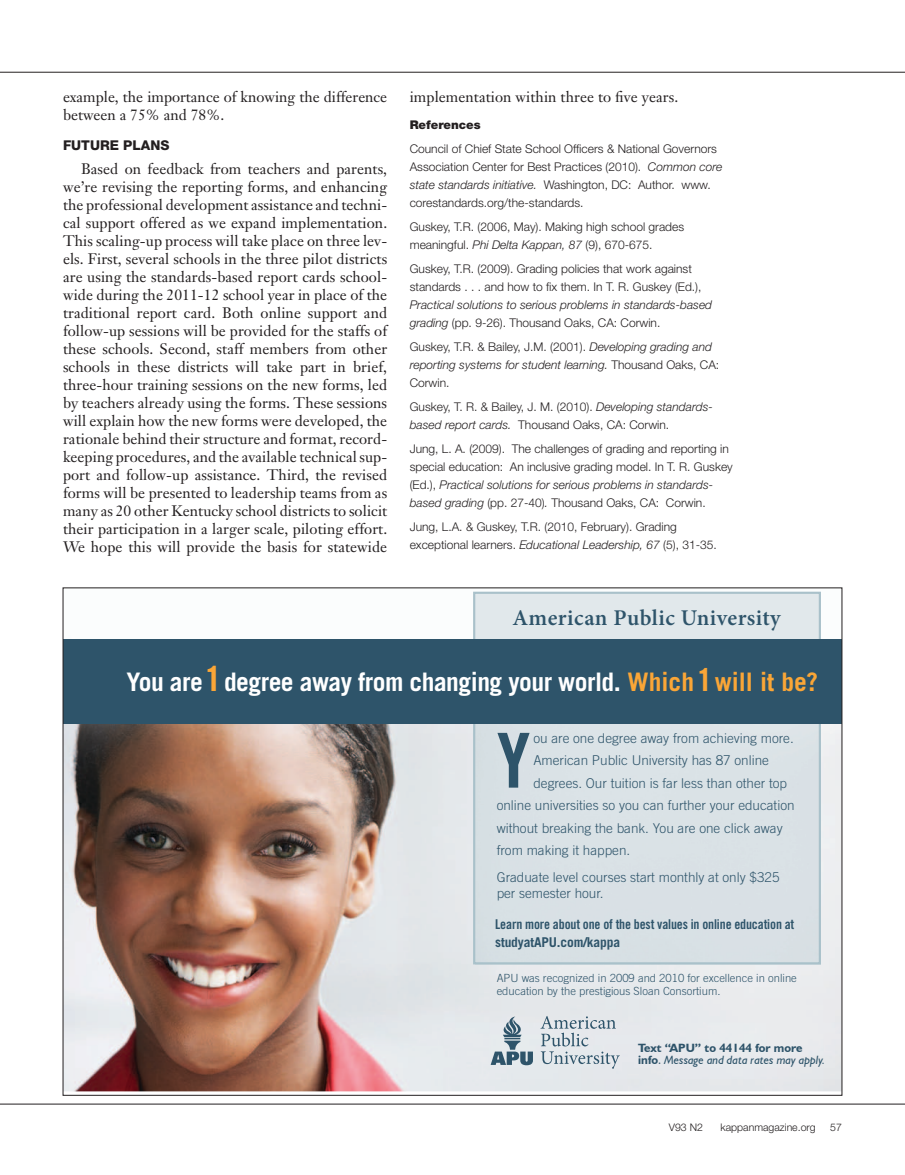
<style>
.page{position:relative;width:905px;height:1175px;background:#fff}
.page>*{position:absolute;margin:0;border:0;box-sizing:border-box;transform-origin:0 0}
.t1{font:75.9px "Trade Gothic LT Std Bd Cn 20";color:#2e546a}
.t2{font:700 25.5px "Trade Gothic LT Std";letter-spacing:-.02em;color:#fff}
.t3{font:600 22.5px "Minion Pro";letter-spacing:.02em;color:#2e546a}
.Body_Kappan{font:15px/18px "Janson Text";letter-spacing:.005em;color:#231f20}
.t4{font:300 13.5px/16.2px "Trade Gothic LT Std";color:#2e546a}
.t5{font:13.5px/17.7px "Trade Gothic LT Std Bd Cn 20";letter-spacing:-.01em;color:#2e546a}
.Body_Texthead_Helv_8{font:800 13.5px "Helvetica Neue";color:#231f20}
.Reference{font:300 12px/18px "Helvetica Neue";color:#231f20}
.Reference-2{font:italic 300 12px/18px "Helvetica Neue";color:#231f20}
.t6{font:italic 12px/12px "Humanist 521 BT";color:#2e546a}
.Reference_Head{font:900 12px "Helvetica Neue";color:#231f20}
.t7{font:300 11.25px/13.5px "Trade Gothic LT Std";color:#2e546a}
.t8{font:300 10.5px "Helvetica Neue";color:#231f20}
.s1{font-style:italic}
.s2{font-style:normal}
.s3{font-size:34.5px;color:#faa637}
.s4{color:#faa637}
.s5{font-size:31.5px;color:#faa637}
.s6{font-family:"Trade Gothic LT Std";font-weight:700}
.s7{font-weight:700;font-style:normal}
</style>
<div class="page">
<hr style="left:0;top:72px;width:904px;height:1px;background:#231f20">
<hr style="left:0;top:1103px;width:904px;height:1px;background:#231f20">
<img style="left:65px;top:591px;width:775px;height:500px">
<svg style="left:490px;top:1016px;width:43px;height:49px;background:#a9b8c1"></svg>
<svg style="left:540px;top:1015px;width:79px;height:53px;background:#c8d1d7"></svg>
<div style="left:476px;top:594px;width:341px;height:367px;background:#dae2e6"></div>
<div style="left:473px;top:591px;width:347px;height:373px;border:2px solid #a9c1ca"></div>
<div style="left:63px;top:640px;width:778px;height:84px;background:#2e546a"></div>
<p class="Body_Kappan" style="left:63px;top:87px;width:326px">example, the importance of knowing the difference between a 75% and 78%.</p>
<p class="Body_Texthead_Helv_8" style="left:63px;top:137px;width:108px">FUTURE PLANS</p>
<p class="Body_Kappan" style="left:63px;top:159px;width:326px;text-align:justify;text-indent:18px">Based on feedback from teachers and parents, we’re revising the reporting forms, and enhancing the professional development assistance and techni&shy;cal support offered as we expand implementation.<br>This scaling-up process will take place on three lev&shy;els. First, several schools in the three pilot districts are using the standards-based report cards school&shy;wide during the 2011-12 school year in place of the traditional report card. Both online support and follow-up sessions will be provided for the staffs of these schools. Second, staff members from other schools in these districts will take part in brief, three-hour training sessions on the new forms, led by teachers already using the forms. These sessions will explain how the new forms were developed, the rationale behind their structure and format, record&shy;keeping procedures, and the available technical sup&shy;port and follow-up assistance. Third, the revised forms will be presented to leadership teams from as many as 20 other Kentucky school districts to solicit their participation in a larger scale, piloting effort.<br>We hope this will provide the basis for statewide</p>
<p class="Body_Kappan" style="left:410px;top:87px;width:270px">implementation within three to five years.</p>
<p class="Reference_Head" style="left:410px;top:117px;width:72px">References</p>
<p class="Reference" style="left:410px;top:139px;width:314px">Council of Chief State School Officers &amp; National Governors Association Center for Best Practices (2010). <span class="s1">Common core state standards initiative.</span> Washington, DC: Author. www. corestandards.org/the-standards.</p>
<p class="Reference" style="left:410px;top:217px;width:276px">Guskey, T.R. (2006, May). Making high school grades meaningful. <span class="s1">Phi Delta Kappan, 87</span> (9), 670-675.</p>
<p class="Reference" style="left:410px;top:259px;width:304px">Guskey, T.R. (2009). Grading policies that work against standards . . . and how to fix them. In T. R. Guskey (Ed.), <span class="s1">Practical solutions to serious problems in standards-based grading</span> (pp. 9-26). Thousand Oaks, CA: Corwin.</p>
<p class="Reference-2" style="left:410px;top:337px;width:311px"><span class="s2">Guskey, T.R. &amp; Bailey, J.M. (2001).</span> Developing grading and reporting systems for student learning. <span class="s2">Thousand Oaks, CA:<br>Corwin.</span></p>
<p class="Reference" style="left:410px;top:397px;width:305px">Guskey, T. R. &amp; Bailey, J. M. (2010). <span class="s1">Developing standards&shy;based report cards.</span> Thousand Oaks, CA: Corwin.</p>
<p class="Reference" style="left:410px;top:439px;width:324px">Jung, L. A. (2009). The challenges of grading and reporting in special education: An inclusive grading model. In T. R. Guskey (Ed.), <span class="s1">Practical solutions for serious problems in standards&shy;based grading</span> (pp. 27-40)<span class="s1">.</span> Thousand Oaks, CA: Corwin.</p>
<p class="Reference" style="left:410px;top:517px;width:308px">Jung, L.A. &amp; Guskey, T.R. (2010, February). Grading exceptional learners. <span class="s1">Educational Leadership, 67</span> (5), 31-35.</p>
<p class="t3" style="left:512px;top:602px;width:270px">American Public University</p>
<p class="t2" style="left:127px;top:666px;width:693px">You are<span class="s3">1</span>degree away from changing your world. <span class="s4">Which</span><span class="s5">1</span><span class="s4">will it be?</span></p>
<p class="t1" style="left:496px;top:714px;width:35px">Y</p>
<p class="t4" style="left:533px;top:729px;width:262px">ou are one degree away from achieving more.</p>
<p class="t4" style="left:533px;top:752px;width:237px">American Public University has 87 online</p>
<p class="t4" style="left:533px;top:774px;width:255px">degrees. Our tuition is far less than other top</p>
<p class="t4" style="left:496px;top:797px;width:299px">online universities so you can further your education</p>
<p class="t4" style="left:496px;top:819px;width:287px">without breaking the bank. You are one click away</p>
<p class="t4" style="left:496px;top:842px;width:135px">from making it happen.</p>
<p class="t4" style="left:496px;top:869px;width:284px">Graduate level courses start monthly at only $325 per semester hour.</p>
<p class="t5" style="left:495px;top:915px;width:301px">Learn more about one of the best values in online education at <span class="s6">studyatAPU.com/kappa</span></p>
<p class="t7" style="left:496px;top:971px;width:302px">APU was recognized in 2009 and 2010 for excellence in online education by the prestigious Sloan Consortium.</p>
<p class="t6" style="left:638px;top:1041px;width:188px"><span class="s7">Text “APU” to 44144 for more info</span><span class="s2">.</span> Message and data rates may apply.</p>
<p class="t8" style="left:669px;top:1120px;width:36px">V93 N2</p>
<p class="t8" style="left:720px;top:1120px;width:97px">kappanmagazine.org</p>
<p class="t8" style="left:830px;top:1120px;width:13px">57</p>
</div>
